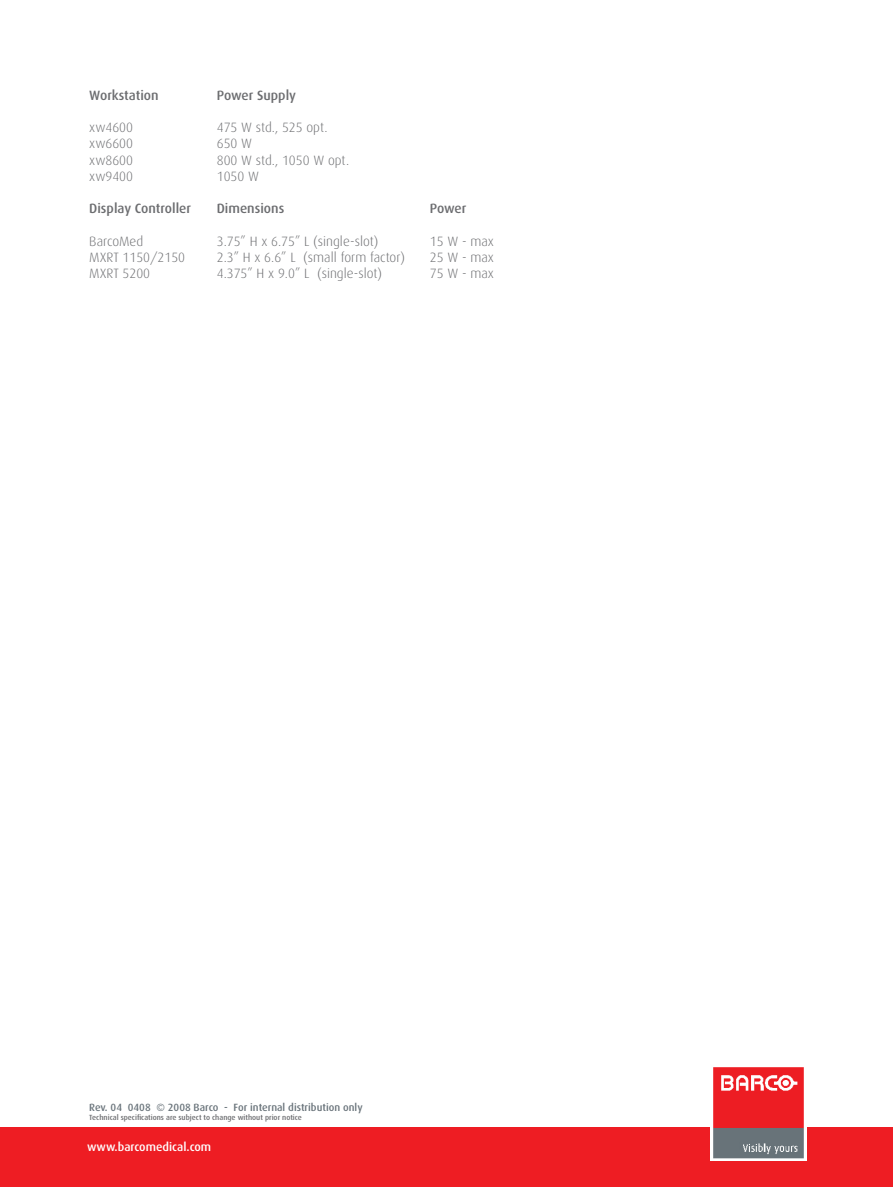
<style>
.page{position:relative;width:893px;height:1187px;background:#fff}
.page>*{position:absolute;margin:0;border:0;box-sizing:border-box;transform-origin:0 0}
.t1{font:300 13.5px "Dax";color:#6c6d70}
.t2{font:500 13.5px "Dax";color:#6c6d70}
.t3{font:500 12px "Dax";color:#fff}
.t4{font:500 10.5px "Dax";color:#6a747b}
.t5{font:500 7.5px "Dax";color:#6c6d70}
</style>
<div class="page">
<div style="left:0;top:1127px;width:893px;height:59px;background:#ee1d23"></div>
<img style="left:711px;top:1067px;width:96px;height:92px">
<p class="t2" style="left:89px;top:87px;width:71px">Workstation</p>
<p class="t2" style="left:217px;top:87px;width:81px">Power Supply</p>
<p class="t1" style="left:89px;top:120px;width:45px">xw4600</p>
<p class="t1" style="left:217px;top:120px;width:112px">475 W std., 525 opt.</p>
<p class="t1" style="left:89px;top:136px;width:45px">xw6600</p>
<p class="t1" style="left:217px;top:136px;width:37px">650 W</p>
<p class="t1" style="left:89px;top:152px;width:45px">xw8600</p>
<p class="t1" style="left:217px;top:152px;width:134px">800 W std., 1050 W opt.</p>
<p class="t1" style="left:89px;top:168px;width:45px">xw9400</p>
<p class="t1" style="left:217px;top:168px;width:44px">1050 W</p>
<p class="t2" style="left:89px;top:201px;width:103px">Display Controller</p>
<p class="t2" style="left:217px;top:201px;width:69px">Dimensions</p>
<p class="t2" style="left:430px;top:201px;width:38px">Power</p>
<p class="t1" style="left:89px;top:233px;width:56px">BarcoMed</p>
<p class="t1" style="left:217px;top:233px;width:163px">3.75” H x 6.75” L (single-slot)</p>
<p class="t1" style="left:430px;top:233px;width:65px">15 W - max</p>
<p class="t1" style="left:89px;top:249px;width:97px">MXRT 1150/2150</p>
<p class="t1" style="left:217px;top:249px;width:190px">2.3” H x 6.6” L (small form factor)</p>
<p class="t1" style="left:430px;top:249px;width:65px">25 W - max</p>
<p class="t1" style="left:89px;top:265px;width:62px">MXRT 5200</p>
<p class="t1" style="left:217px;top:265px;width:167px">4.375” H x 9.0” L (single-slot)</p>
<p class="t1" style="left:430px;top:265px;width:65px">75 W - max</p>
<p class="t4" style="left:89px;top:1101px;width:275px">Rev. 04 0408 © 2008 Barco - For internal distribution only</p>
<p class="t5" style="left:89px;top:1112px;width:214px">Technical specifications are subject to change without prior notice</p>
<p class="t3" style="left:87px;top:1139px;width:125px">www.barcomedical.com</p>
</div>
